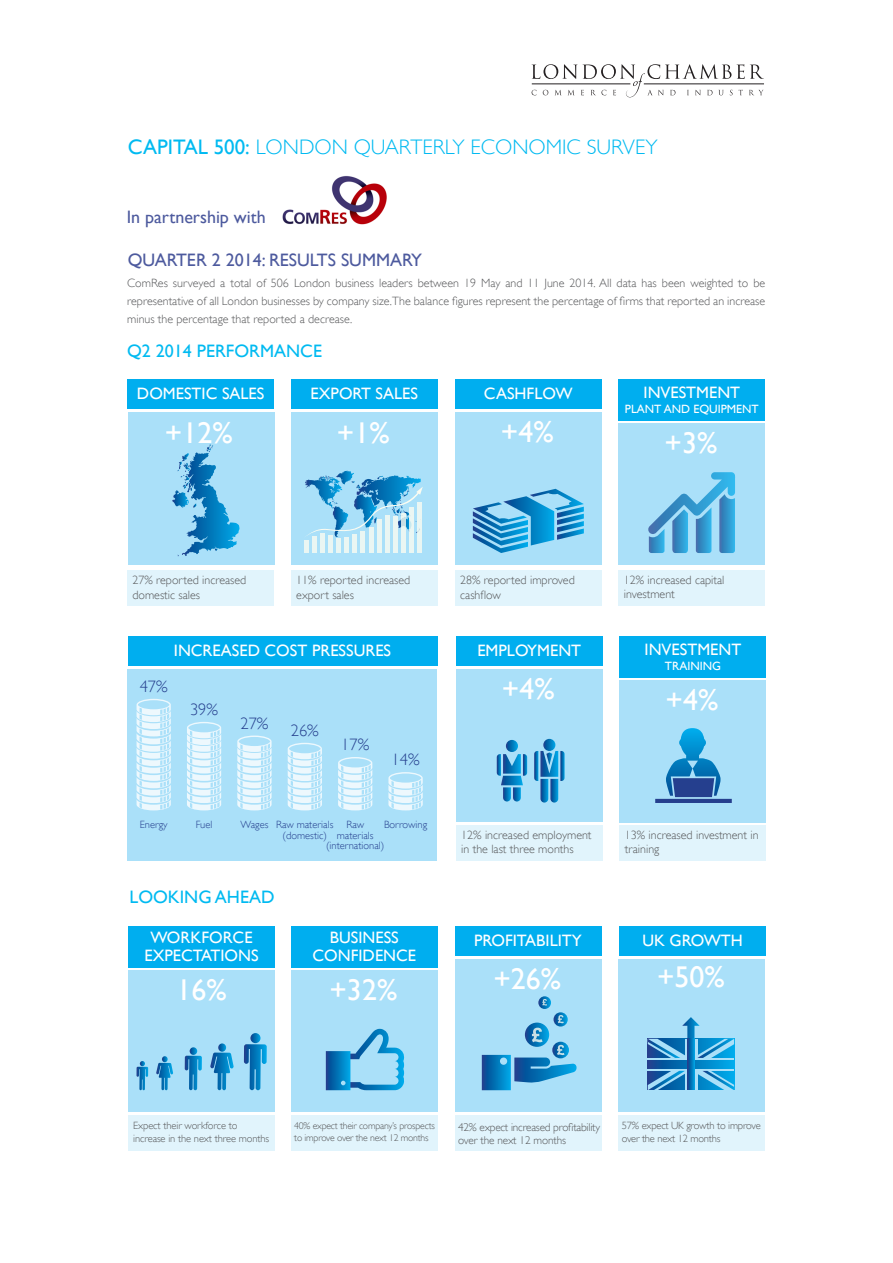
<style>
.page{position:relative;width:893px;height:1263px;background:#fff}
.page>*{position:absolute;margin:0;border:0;box-sizing:border-box;transform-origin:0 0}
.Info_percent{font:30px "Gill Sans";color:#fff}
.Body_text{font:300 21px "Gill Sans";color:#00baf1}
.Heading_2{font:18px "Gill Sans";color:#4d5a9e}
.Heading_2-2{font:18px "Gill Sans";color:#00baf1}
.Info_heading{font:16.5px/18px "Gill Sans";color:#fff;text-align:center}
.Body_text-2{font:300 16.5px "Gill Sans";color:#253f8e}
.Body_text-3{font:300 12px/18px "Gill Sans";color:#57585a;text-align:justify}
.info_1{font:300 12px/14.4px "Gill Sans";color:#57585a}
.Info_heading-2{font:12px "Gill Sans";color:#fff}
.info_1-2{font:300 11.25px/13.5px "Gill Sans";letter-spacing:-.02em;color:#57585a}
.info_1-3{font:300 10.5px/12.6px "Gill Sans";letter-spacing:-.01em;color:#57585a}
.info_1-4{font:300 10.5px "Gill Sans";color:#253f8e}
.info_1-5{font:300 9.75px/11.7px "Gill Sans";letter-spacing:-.02em;color:#57585a}
.s1{font-weight:400}
</style>
<div class="page">
<div style="left:128px;top:412px;width:147px;height:153px;background:#aae0f9"></div>
<div style="left:128px;top:970px;width:147px;height:142px;background:#aae0f9"></div>
<div style="left:127px;top:379px;width:147px;height:29px;background:#00aeef"></div>
<div style="left:128px;top:926px;width:147px;height:41px;background:#00aeef"></div>
<div style="left:128px;top:1116px;width:147px;height:35px;background:#e1f4fc"></div>
<div style="left:455px;top:412px;width:146px;height:153px;background:#aae0f9"></div>
<div style="left:455px;top:959px;width:146px;height:153px;background:#aae0f9"></div>
<div style="left:455px;top:379px;width:147px;height:29px;background:#00aeef"></div>
<div style="left:455px;top:926px;width:146px;height:29px;background:#00aeef"></div>
<div style="left:127px;top:571px;width:147px;height:35px;background:#e1f4fc"></div>
<div style="left:455px;top:571px;width:147px;height:35px;background:#e1f4fc"></div>
<div style="left:455px;top:1116px;width:147px;height:35px;background:#e1f4fc"></div>
<svg style="left:156px;top:1056px;width:17px;height:34px"></svg>
<svg style="left:210px;top:1043px;width:24px;height:47px"></svg>
<svg style="left:137px;top:1061px;width:11px;height:29px"></svg>
<svg style="left:185px;top:1047px;width:17px;height:43px"></svg>
<svg style="left:244px;top:1033px;width:23px;height:57px"></svg>
<svg style="left:553px;top:1012px;width:15px;height:14px"></svg>
<svg style="left:482px;top:1015px;width:95px;height:75px"></svg>
<svg style="left:538px;top:996px;width:13px;height:13px"></svg>
<div style="left:291px;top:970px;width:147px;height:142px;background:#aae0f9"></div>
<div style="left:291px;top:926px;width:147px;height:41px;background:#00aeef"></div>
<div style="left:291px;top:1116px;width:147px;height:35px;background:#e1f4fc"></div>
<svg style="left:326px;top:1029px;width:79px;height:61px"></svg>
<div style="left:618px;top:959px;width:147px;height:153px;background:#aae0f9"></div>
<div style="left:619px;top:926px;width:147px;height:29px;background:#00aeef"></div>
<div style="left:618px;top:1116px;width:147px;height:35px;background:#e1f4fc"></div>
<svg style="left:648px;top:1017px;width:86px;height:73px"></svg>
<div style="left:291px;top:412px;width:147px;height:153px;background:#aae0f9"></div>
<div style="left:291px;top:379px;width:147px;height:29px;background:#00aeef"></div>
<div style="left:291px;top:571px;width:147px;height:35px;background:#e1f4fc"></div>
<svg style="left:305px;top:471px;width:118px;height:67px"></svg>
<hr style="left:305px;top:540px;width:4px;height:13px;background:#eaf6f3">
<hr style="left:313px;top:536px;width:4px;height:17px;background:#eaf6f3">
<hr style="left:321px;top:533px;width:4px;height:20px;background:#eaf6f3">
<hr style="left:329px;top:536px;width:4px;height:17px;background:#eaf6f3">
<hr style="left:337px;top:538px;width:4px;height:15px;background:#eaf6f3">
<hr style="left:345px;top:538px;width:4px;height:15px;background:#eaf6f3">
<hr style="left:353px;top:534px;width:4px;height:19px;background:#eaf6f3">
<hr style="left:361px;top:531px;width:4px;height:22px;background:#eaf6f3">
<hr style="left:369px;top:527px;width:4px;height:26px;background:#eaf6f3">
<hr style="left:377px;top:520px;width:4px;height:33px;background:#eaf6f3">
<hr style="left:385px;top:515px;width:4px;height:38px;background:#eaf6f3">
<div style="left:393px;top:516px;width:5px;height:37px;background:#eaf6f3"></div>
<svg style="left:401px;top:513px;width:5px;height:40px"></svg>
<svg style="left:409px;top:508px;width:5px;height:45px"></svg>
<hr style="left:418px;top:503px;width:4px;height:50px;background:#eaf6f3">
<svg style="left:473px;top:489px;width:111px;height:64px"></svg>
<div style="left:618px;top:423px;width:147px;height:142px;background:#aae0f9"></div>
<div style="left:618px;top:379px;width:147px;height:41px;background:#00aeef"></div>
<div style="left:618px;top:571px;width:147px;height:35px;background:#e1f4fc"></div>
<svg style="left:648px;top:472px;width:87px;height:81px"></svg>
<svg style="left:207px;top:444px;width:6px;height:8px"></svg>
<svg style="left:172px;top:453px;width:25px;height:55px"></svg>
<svg style="left:687px;top:1039px;width:8px;height:51px"></svg>
<svg style="left:531px;top:64px;width:233px;height:33px"></svg>
<div style="left:620px;top:680px;width:146px;height:142px;background:#aae0f9"></div>
<div style="left:620px;top:636px;width:146px;height:41px;background:#00aeef"></div>
<div style="left:620px;top:826px;width:146px;height:35px;background:#e1f4fc"></div>
<svg style="left:655px;top:728px;width:77px;height:75px"></svg>
<div style="left:456px;top:669px;width:146px;height:153px;background:#aae0f9"></div>
<div style="left:456px;top:636px;width:147px;height:29px;background:#00aeef"></div>
<div style="left:456px;top:826px;width:147px;height:35px;background:#e1f4fc"></div>
<svg style="left:534px;top:739px;width:31px;height:63px"></svg>
<svg style="left:497px;top:740px;width:30px;height:61px"></svg>
<div style="left:127px;top:669px;width:310px;height:192px;background:#aae0f9"></div>
<div style="left:128px;top:636px;width:309px;height:29px;background:#00aeef"></div>
<svg style="left:388px;top:772px;width:35px;height:38px"></svg>
<svg style="left:338px;top:757px;width:34px;height:53px"></svg>
<svg style="left:288px;top:743px;width:34px;height:67px"></svg>
<svg style="left:237px;top:735px;width:35px;height:75px"></svg>
<svg style="left:137px;top:699px;width:34px;height:111px"></svg>
<svg style="left:187px;top:722px;width:34px;height:88px"></svg>
<img style="left:283px;top:176px;width:104px;height:49px">
<p class="Body_text" style="left:128px;top:131px;width:531px"><span class="s1">CAPITAL 500:</span> LONDON QUARTERLY ECONOMIC SURVEY</p>
<p class="Heading_2" style="left:127px;top:206px;width:141px">In partnership with</p>
<p class="Heading_2" style="left:128px;top:249px;width:296px">QUARTER 2 2014: RESULTS SUMMARY</p>
<p class="Body_text-3" style="left:127px;top:273px;width:640px">ComRes surveyed a total of 506 London business leaders between 19 May and 11 June 2014. All data has been weighted to be representative of all London businesses by company size.The balance figures represent the percentage of firms that reported an increase minus the percentage that reported a decrease.</p>
<p class="Heading_2-2" style="left:127px;top:341px;width:196px">Q2 2014 PERFORMANCE</p>
<p class="Info_heading" style="left:137px;top:385px;width:129px">DOMESTIC SALES</p>
<p class="Info_heading" style="left:311px;top:385px;width:109px">EXPORT SALES</p>
<p class="Info_heading" style="left:484px;top:385px;width:90px">CASHFLOW</p>
<p class="Info_heading" style="left:643px;top:383px;width:98px">INVESTMENT</p>
<p class="Info_heading-2" style="left:625px;top:401px;width:135px">PLANT AND EQUIPMENT</p>
<p class="Info_percent" style="left:165px;top:415px;width:69px">+12%</p>
<p class="Info_percent" style="left:337px;top:415px;width:54px">+1%</p>
<p class="Info_percent" style="left:501px;top:415px;width:54px">+4%</p>
<p class="Info_percent" style="left:664px;top:425px;width:54px">+3%</p>
<p class="info_1" style="left:132px;top:573px;width:115px">27% reported increased domestic sales</p>
<p class="info_1" style="left:296px;top:573px;width:115px">11% reported increased export sales</p>
<p class="Info_heading" style="left:174px;top:641px;width:219px">INCREASED COST PRESSURES</p>
<p class="Body_text-2" style="left:140px;top:673px;width:30px">47%</p>
<p class="Body_text-2" style="left:190px;top:696px;width:30px">39%</p>
<p class="Body_text-2" style="left:240px;top:710px;width:30px">27%</p>
<p class="Body_text-2" style="left:291px;top:717px;width:30px">26%</p>
<p class="Body_text-2" style="left:341px;top:731px;width:30px">17%</p>
<p class="Body_text-2" style="left:392px;top:747px;width:30px">14%</p>
<p class="info_1-4" style="left:140px;top:817px;width:29px">Energy</p>
<p class="info_1-4" style="left:346px;top:817px;width:19px">Raw</p>
<p class="info_1-4" style="left:337px;top:827px;width:38px">materials</p>
<p class="info_1-4" style="left:326px;top:838px;width:60px">(international)</p>
<p class="info_1-4" style="left:196px;top:817px;width:18px">Fuel</p>
<p class="info_1-4" style="left:240px;top:817px;width:30px">Wages</p>
<p class="info_1-4" style="left:276px;top:817px;width:59px">Raw materials</p>
<p class="info_1-4" style="left:384px;top:817px;width:45px">Borrowing</p>
<p class="info_1-4" style="left:283px;top:827px;width:46px">(domestic)</p>
<p class="Heading_2-2" style="left:130px;top:887px;width:146px">LOOKING AHEAD</p>
<p class="Info_heading" style="left:144px;top:929px;width:116px">WORKFORCE<br>EXPECTATIONS</p>
<p class="Info_percent" style="left:176px;top:972px;width:52px">16%</p>
<p class="Info_heading" style="left:313px;top:929px;width:105px">BUSINESS<br>CONFIDENCE</p>
<p class="Info_percent" style="left:329px;top:972px;width:69px">+32%</p>
<p class="info_1" style="left:460px;top:572px;width:116px">28% reported improved cashflow</p>
<p class="Info_heading" style="left:477px;top:641px;width:105px">EMPLOYMENT</p>
<p class="Info_percent" style="left:502px;top:672px;width:54px">+4%</p>
<p class="info_1" style="left:624px;top:572px;width:102px">12% increased capital investment</p>
<p class="Info_heading" style="left:645px;top:640px;width:98px">INVESTMENT</p>
<p class="Info_heading-2" style="left:665px;top:658px;width:58px">TRAINING</p>
<p class="Info_percent" style="left:666px;top:682px;width:54px">+4%</p>
<p class="info_1" style="left:461px;top:827px;width:132px">12% increased employment</p>
<p class="info_1" style="left:461px;top:842px;width:114px">in the last three months</p>
<p class="info_1" style="left:625px;top:827px;width:135px">13% increased investment in training</p>
<p class="Info_heading" style="left:474px;top:931px;width:109px">PROFITABILITY</p>
<p class="Info_heading" style="left:642px;top:931px;width:102px">UK GROWTH</p>
<p class="Info_percent" style="left:493px;top:962px;width:69px">+26%</p>
<p class="Info_percent" style="left:657px;top:959px;width:69px">+50%</p>
<p class="info_1-3" style="left:133px;top:1119px;width:138px">Expect their workforce to increase in the next three months</p>
<p class="info_1-5" style="left:294px;top:1119px;width:142px">40% expect their company’s prospects to improve over the next 12 months</p>
<p class="info_1-2" style="left:458px;top:1120px;width:143px">42% expect increased profitability over the next 12 months</p>
<p class="info_1-3" style="left:622px;top:1119px;width:140px">57% expect UK growth to improve over the next 12 months</p>
</div>
